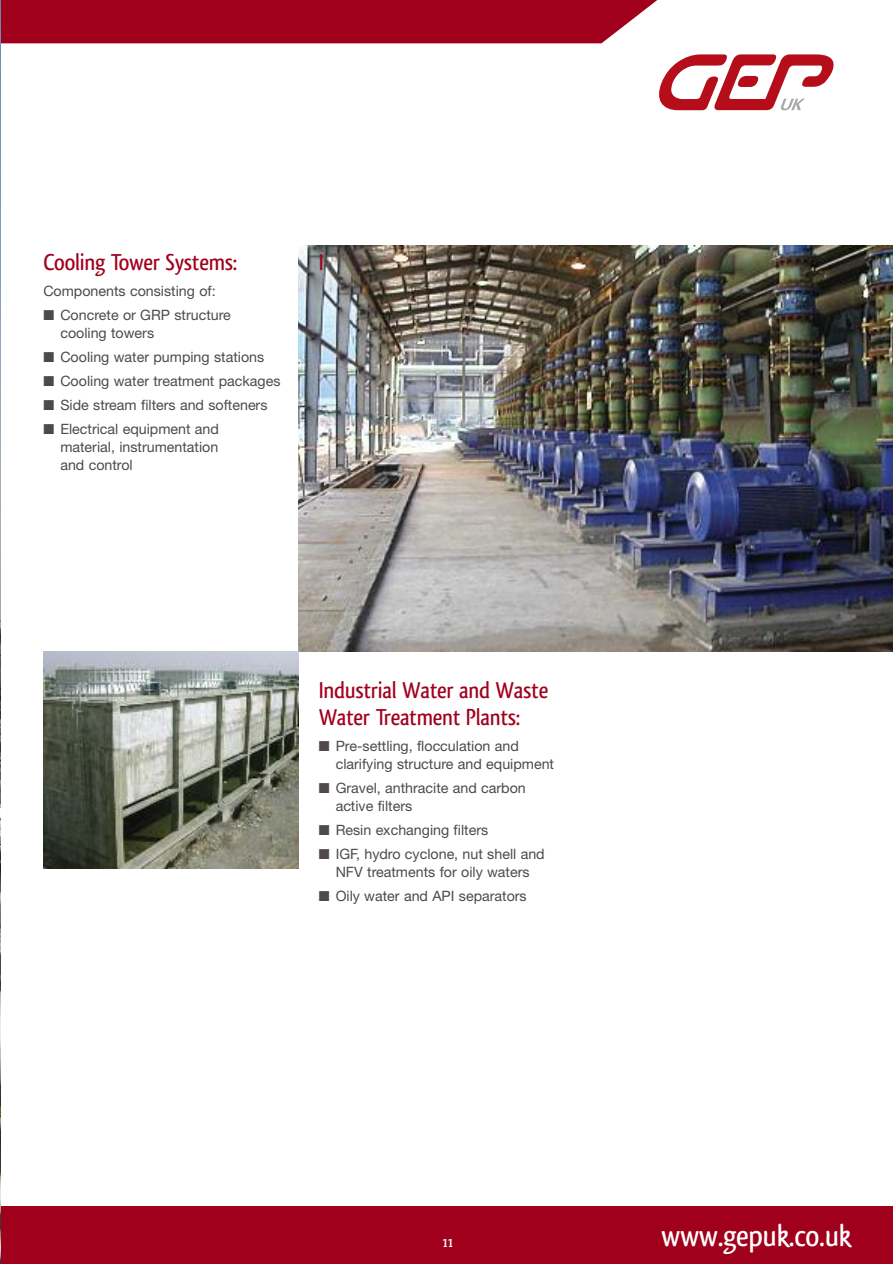
<style>
.page{position:relative;width:893px;height:1264px;background:#fff}
.page>*{position:absolute;margin:0;border:0;box-sizing:border-box;transform-origin:0 0}
.t1{font:500 31.5px "Qlassik";letter-spacing:-.01em;color:#fff}
.t2{font:500 24px/27px "Qlassik";letter-spacing:-.01em;color:#a1001d}
.t3{font:14.25px/18px "Helvetica Neue";color:#4f484d}
.t4{font:700 13.5px "Qlassik";color:#fff}
</style>
<div class="page">
<div style="left:1px;top:1205px;width:892px;height:58px;background:#a1001d"></div>
<svg style="left:659px;top:54px;width:174px;height:56px"></svg>
<img style="left:298px;top:246px;width:595px;height:405px">
<img style="left:43px;top:651px;width:255px;height:217px">
<img style="left:0;top:43px;width:1px;height:1220px">
<div style="left:0;top:0;width:658px;height:43px;background:#a1001d"></div>
<h2 class="t2" style="left:43px;top:248px;width:195px">Cooling Tower Systems:</h2>
<p class="t3" style="left:43px;top:284px;width:174px">Components consisting of:</p>
<p class="t3" style="left:60px;top:307px;width:172px;text-indent:-17px">■ Concrete or GRP structure cooling towers</p>
<p class="t3" style="left:43px;top:349px;width:222px">■ Cooling water pumping stations</p>
<p class="t3" style="left:43px;top:373px;width:239px">■ Cooling water treatment packages</p>
<p class="t3" style="left:43px;top:397px;width:226px">■ Side stream filters and softeners</p>
<p class="t3" style="left:60px;top:421px;width:160px;text-align:justify;text-indent:-17px">■ Electrical equipment and material, instrumentation and control</p>
<h2 class="t2" style="left:319px;top:248px;width:6px">I</h2>
<h2 class="t2" style="left:319px;top:676px;width:231px">Industrial Water and Waste<br>Water Treatment Plants:</h2>
<p class="t3" style="left:336px;top:738px;width:220px;text-indent:-17px">■ Pre-settling, flocculation and clarifying structure and equipment</p>
<p class="t3" style="left:336px;top:780px;width:192px;text-indent:-17px">■ Gravel, anthracite and carbon active filters</p>
<p class="t3" style="left:319px;top:822px;width:171px">■ Resin exchanging filters</p>
<p class="t3" style="left:319px;top:846px;width:228px;text-align:center">■ IGF, hydro cyclone, nut shell and<br>NFV treatments for oily waters</p>
<p class="t3" style="left:319px;top:888px;width:210px">■ Oily water and API separators</p>
<p class="t4" style="left:442px;top:1234px;width:12px">11</p>
<h1 class="t1" style="left:661px;top:1216px;width:192px">www.gepuk.co.uk</h1>
</div>
